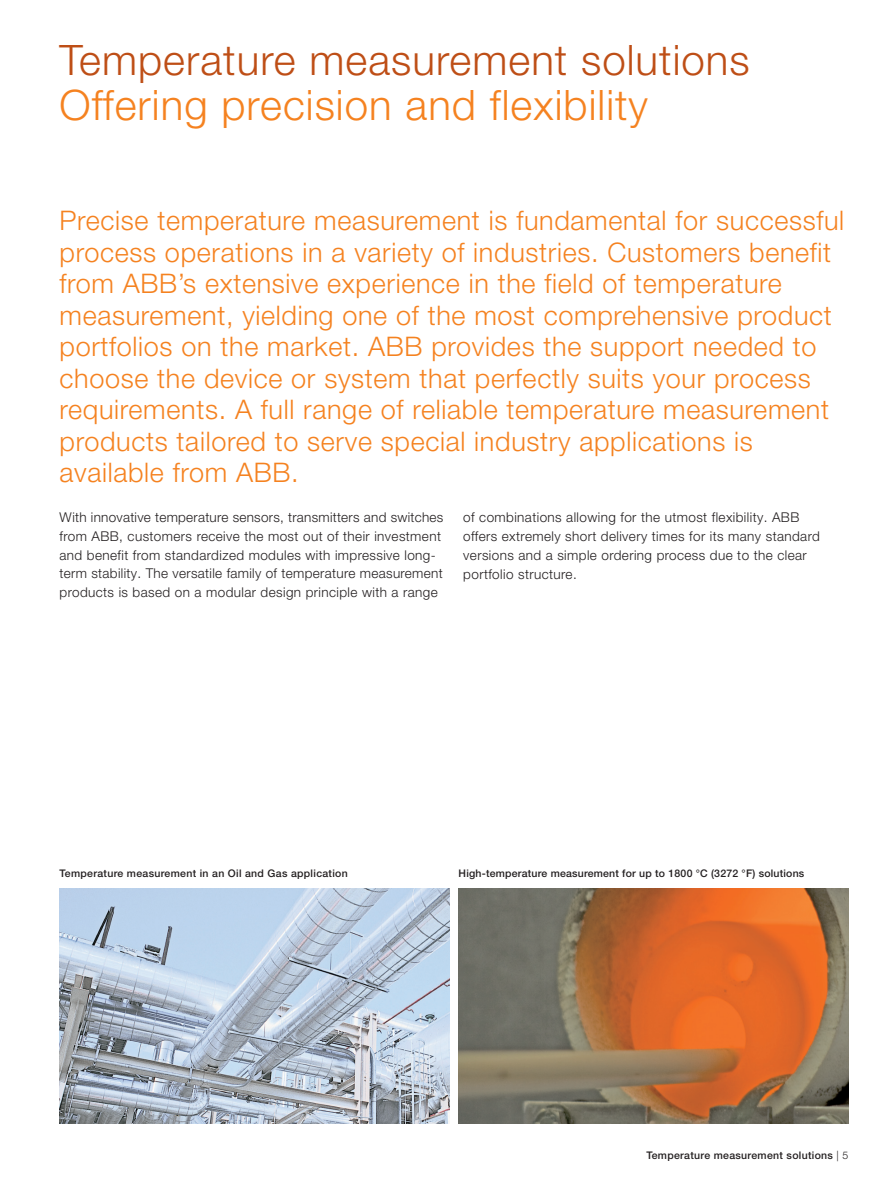
<style>
.page{position:relative;width:893px;height:1191px;background:#fff}
.page>*{position:absolute;margin:0;border:0;box-sizing:border-box;transform-origin:0 0}
.t1{font:300 42px "Helvetica Neue LT Pro";letter-spacing:.025em;color:#be4e16}
.t2{font:300 42px "Helvetica Neue LT Pro";letter-spacing:.025em;color:#f58220}
.t3{font:300 27px/31.5px "Helvetica Neue LT Pro";letter-spacing:.025em;color:#f58220}
.t4{font:300 13.5px/18.8px "Helvetica Neue LT Pro";letter-spacing:.03em;color:#231f20}
.t5{font:500 10.5px "Helvetica Neue LT Pro";letter-spacing:.03em;color:#231f20}
.s1{font-weight:300}
</style>
<div class="page">
<img style="left:60px;top:888px;width:389px;height:235px">
<img style="left:459px;top:888px;width:389px;height:235px">
<h1 class="t1" style="left:60px;top:34px;width:692px">Temperature measurement solutions</h1>
<h1 class="t2" style="left:60px;top:79px;width:590px">Offering precision and flexibility</h1>
<p class="t3" style="left:60px;top:204px;width:786px">Precise temperature measurement is fundamental for successful process operations in a variety of industries. Customers benefit from ABB’s extensive experience in the field of temperature measurement, yielding one of the most comprehensive product portfolios on the market. ABB provides the support needed to choose the device or system that perfectly suits your process requirements. A full range of reliable temperature measurement products tailored to serve special industry applications is available from ABB.</p>
<p class="t4" style="left:60px;top:508px;width:385px">With innovative temperature sensors, transmitters and switches from ABB, customers receive the most out of their investment and benefit from standardized modules with impressive long&shy;term stability. The versatile family of temperature measurement products is based on a modular design principle with a range</p>
<p class="t4" style="left:463px;top:508px;width:358px">of combinations allowing for the utmost flexibility. ABB offers extremely short delivery times for its many standard versions and a simple ordering process due to the clear portfolio structure.</p>
<p class="t5" style="left:60px;top:867px;width:290px">Temperature measurement in an Oil and Gas application</p>
<p class="t5" style="left:459px;top:867px;width:347px">High-temperature measurement for up to 1800 °C (3272 °F) solutions</p>
<p class="t5" style="left:646px;top:1148px;width:203px">Temperature measurement solutions <span class="s1">| 5</span></p>
</div>
